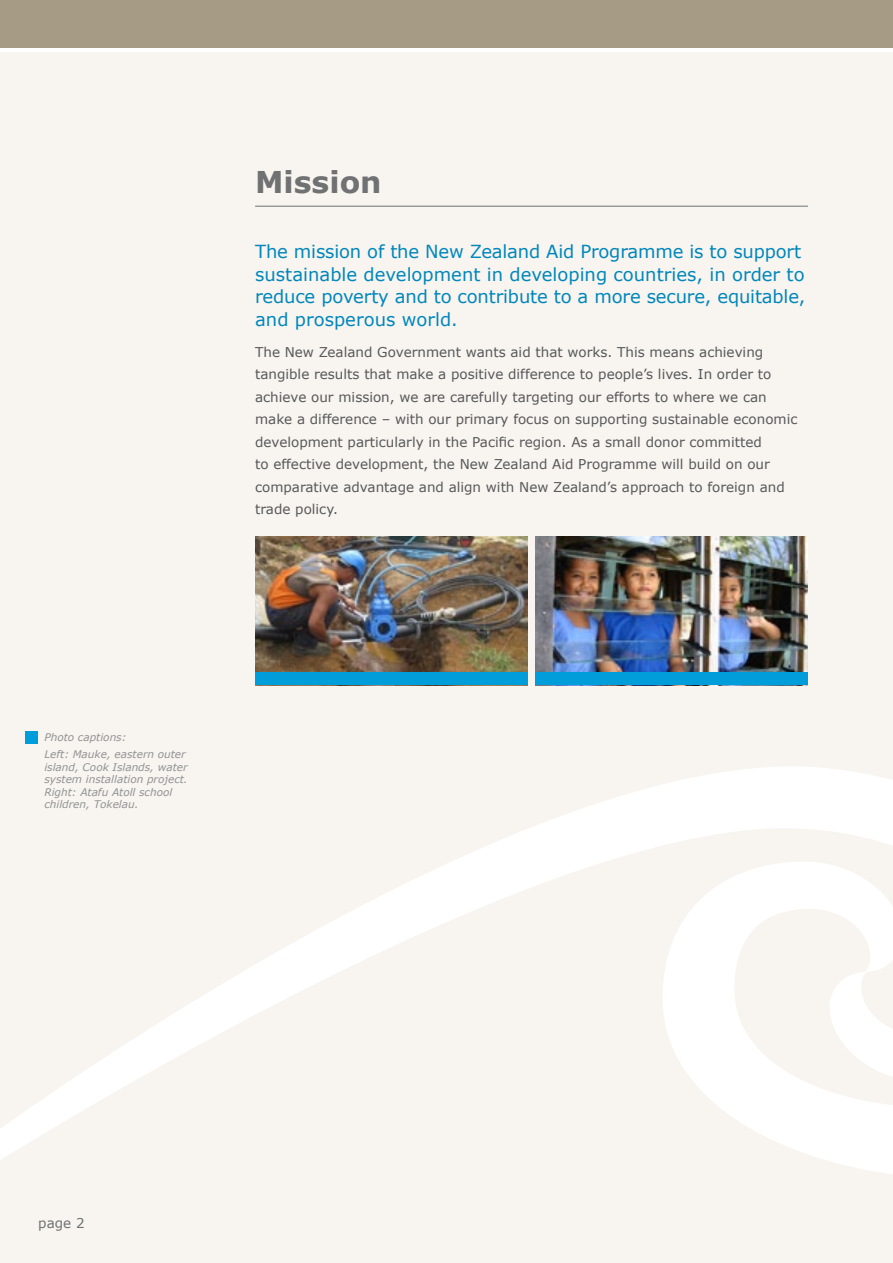
<style>
.page{position:relative;width:893px;height:1263px;background:#fff}
.page>*{position:absolute;margin:0;border:0;box-sizing:border-box;transform-origin:0 0}
.t1{font:700 30px "Verdana";color:#707172}
.t2{font:18px/22.5px "Verdana";letter-spacing:-.01em;color:#0087bc}
.t3{font:13.5px/22.5px "Verdana";color:#58585a}
.t4{font:13.5px "Verdana";color:#707172}
.t5{font:italic 10.5px/12.6px "Verdana";color:#929395}
</style>
<div class="page">
<div style="left:0;top:52px;width:893px;height:1211px;background:#f8f4ef"></div>
<svg style="left:0;top:766px;width:892px;height:408px"></svg>
<div style="left:0;top:0;width:893px;height:47px;background:#a69c86"></div>
<svg style="left:892px;top:780px;width:1px;height:394px"></svg>
<hr style="left:255px;top:206px;width:553px;height:1px;background:#707172">
<img style="left:536px;top:536px;width:272px;height:136px">
<div style="left:536px;top:672px;width:272px;height:13px;background:#009ddb"></div>
<img style="left:255px;top:536px;width:272px;height:136px">
<div style="left:255px;top:672px;width:272px;height:13px;background:#009ddb"></div>
<div style="left:26px;top:731px;width:12px;height:13px;background:#009ddb"></div>
<h1 class="t1" style="left:255px;top:163px;width:128px">Mission</h1>
<h2 class="t2" style="left:255px;top:241px;width:552px">The mission of the New Zealand Aid Programme is to support sustainable development in developing countries, in order to reduce poverty and to contribute to a more secure, equitable, and prosperous world.</h2>
<p class="t3" style="left:255px;top:341px;width:544px">The New Zealand Government wants aid that works. This means achieving tangible results that make a positive difference to people’s lives. In order to achieve our mission, we are carefully targeting our efforts to where we can make a difference – with our primary focus on supporting sustainable economic development particularly in the Pacific region. As a small donor committed<br>to effective development, the New Zealand Aid Programme will build on our comparative advantage and align with New Zealand’s approach to foreign and trade policy.</p>
<p class="t5" style="left:44px;top:729px;width:143px;line-height:16.8px">Photo captions:<br>Left: Mauke, eastern outer</p>
<p class="t5" style="left:44px;top:761px;width:145px">island, Cook Islands, water system installation project.<br>Right: Atafu Atoll school children, Tokelau.</p>
<p class="t4" style="left:38px;top:1214px;width:48px">page 2</p>
</div>
